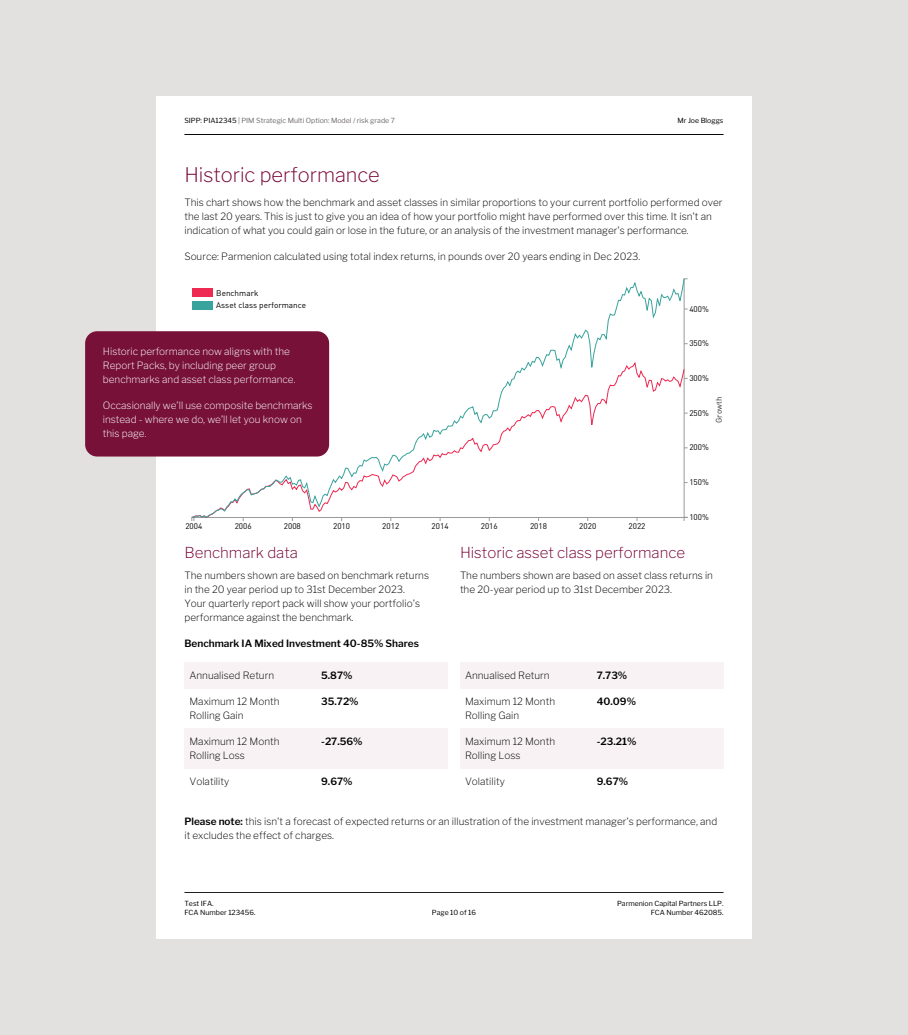
<style>
.page{position:relative;width:908px;height:1035px;background:#fff}
.page>*{position:absolute;margin:0;border:0;box-sizing:border-box;transform-origin:0 0}
.t1{font:200 20px "Libre Franklin";color:#760034}
.t2{font:200 15px "Libre Franklin";color:#760034}
.t3{font:200 10px/14px "Libre Franklin";color:#000}
.t4{font:200 10px/14px "Libre Franklin";color:#fff}
.t5{font:600 10px "Libre Franklin";color:#000}
.t6{font:8.1px/12.2px "DIN";color:#000}
.t7{font:8.1px "DIN";color:#333}
.t8{font:7px "Libre Franklin";color:#000}
.t9{font:7px "Libre Franklin";color:#716c6b}
.s1{color:#000}
.s2{font-weight:600}
</style>
<div class="page">
<div style="left:0;top:0;width:907px;height:1035px;background:#e3e0e0"></div>
<div style="left:156px;top:96px;width:595px;height:842px;background:#fff"></div>
<hr style="left:184px;top:134px;width:539px;height:1px;background:#000">
<div style="left:683px;top:279px;width:4px;height:239px;border:1px solid #999"></div>
<svg style="left:191px;top:279px;width:493px;height:239px"></svg>
<div style="left:192px;top:289px;width:20px;height:8px;background:#ee2952"></div>
<div style="left:192px;top:301px;width:20px;height:8px;background:#39a49d"></div>
<div style="left:184px;top:663px;width:132px;height:26px;background:#f8f2f5"></div>
<div style="left:316px;top:663px;width:132px;height:26px;background:#f8f2f5"></div>
<div style="left:184px;top:729px;width:132px;height:40px;background:#f8f2f5"></div>
<div style="left:316px;top:729px;width:132px;height:40px;background:#f8f2f5"></div>
<div style="left:460px;top:663px;width:131px;height:26px;background:#f8f2f5"></div>
<div style="left:591px;top:663px;width:132px;height:26px;background:#f8f2f5"></div>
<div style="left:460px;top:729px;width:131px;height:40px;background:#f8f2f5"></div>
<div style="left:591px;top:729px;width:132px;height:40px;background:#f8f2f5"></div>
<hr style="left:184px;top:892px;width:539px;height:1px;background:#000">
<div style="left:85px;top:331px;width:244px;height:125px;background:#771137;border-radius:12px"></div>
<p class="t9" style="left:184px;top:115px;width:212px"><span class="s1">SIPP: PIA12345</span> | PIM Strategic Multi Option: Model / risk grade 7</p>
<p class="t8" style="left:677px;top:115px;width:47px">Mr Joe Bloggs</p>
<h1 class="t1" style="left:184px;top:163px;width:197px">Historic performance</h1>
<p class="t3" style="left:184px;top:195px;width:539px">This chart shows how the benchmark and asset classes in similar proportions to your current portfolio performed over the last 20 years. This is just to give you an idea of how your portfolio might have performed over this time. It isn't an indication of what you could gain or lose in the future, or an analysis of the investment manager's performance.</p>
<p class="t3" style="left:184px;top:249px;width:457px">Source: Parmenion calculated using total index returns, in pounds over 20 years ending in Dec 2023.</p>
<p class="t6" style="left:216px;top:287px;width:91px">Benchmark<br>Asset class performance</p>
<p class="t4" style="left:103px;top:344px;width:194px">Historic performance now aligns with the<br>Report Packs, by including peer group benchmarks and asset class performance.</p>
<p class="t4" style="left:103px;top:398px;width:211px">Occasionally we’ll use composite benchmarks instead - where we do, we’ll let you know on this page.</p>
<p class="t6" style="left:185px;top:519px;width:19px">2004</p>
<p class="t6" style="left:234px;top:519px;width:19px">2006</p>
<p class="t6" style="left:284px;top:519px;width:19px">2008</p>
<p class="t6" style="left:333px;top:519px;width:19px">2010</p>
<p class="t6" style="left:382px;top:519px;width:19px">2012</p>
<p class="t6" style="left:431px;top:519px;width:19px">2014</p>
<p class="t6" style="left:480px;top:519px;width:19px">2016</p>
<p class="t6" style="left:530px;top:519px;width:19px">2018</p>
<p class="t6" style="left:579px;top:519px;width:19px">2020</p>
<p class="t6" style="left:628px;top:519px;width:19px">2022</p>
<p class="t6" style="left:689px;top:303px;width:21px">400%</p>
<p class="t6" style="left:689px;top:337px;width:21px">350%</p>
<p class="t6" style="left:689px;top:372px;width:21px">300%</p>
<p class="t7" style="left:714px;top:423px;width:28px;rotate:-90deg">Growth</p>
<p class="t6" style="left:689px;top:407px;width:21px">250%</p>
<p class="t6" style="left:689px;top:441px;width:21px">200%</p>
<p class="t6" style="left:689px;top:476px;width:21px">150%</p>
<p class="t6" style="left:689px;top:511px;width:21px">100%</p>
<h2 class="t2" style="left:184px;top:544px;width:115px">Benchmark data</h2>
<p class="t3" style="left:184px;top:568px;width:246px">The numbers shown are based on benchmark returns in the 20 year period up to 31st December 2023.<br>Your quarterly report pack will show your portfolio's performance against the benchmark.</p>
<p class="t5" style="left:184px;top:637px;width:236px">Benchmark IA Mixed Investment 40-85% Shares</p>
<h2 class="t2" style="left:460px;top:544px;width:226px">Historic asset class performance</h2>
<p class="t3" style="left:460px;top:568px;width:254px">The numbers shown are based on asset class returns in the 20-year period up to 31st December 2023.</p>
<p class="t3" style="left:465px;top:668px;width:86px">Annualised Return</p>
<p class="t5" style="left:596px;top:669px;width:32px">7.73%</p>
<p class="t3" style="left:465px;top:694px;width:92px">Maximum 12 Month<br>Rolling Gain</p>
<p class="t5" style="left:596px;top:695px;width:41px">40.09%</p>
<p class="t3" style="left:465px;top:734px;width:92px">Maximum 12 Month<br>Rolling Loss</p>
<p class="t5" style="left:596px;top:735px;width:41px">-23.21%</p>
<p class="t3" style="left:465px;top:774px;width:41px">Volatility</p>
<p class="t5" style="left:596px;top:775px;width:33px">9.67%</p>
<p class="t3" style="left:184px;top:814px;width:534px"><span class="s2">Please note:</span> this isn't a forecast of expected returns or an illustration of the investment manager's performance, and it excludes the effect of charges.</p>
<p class="t3" style="left:189px;top:668px;width:86px">Annualised Return</p>
<p class="t5" style="left:321px;top:669px;width:33px">5.87%</p>
<p class="t3" style="left:189px;top:694px;width:92px">Maximum 12 Month<br>Rolling Gain</p>
<p class="t5" style="left:321px;top:695px;width:39px">35.72%</p>
<p class="t3" style="left:189px;top:734px;width:92px">Maximum 12 Month<br>Rolling Loss</p>
<p class="t5" style="left:321px;top:735px;width:43px">-27.56%</p>
<p class="t3" style="left:189px;top:774px;width:41px">Volatility</p>
<p class="t5" style="left:321px;top:775px;width:33px">9.67%</p>
<p class="t8" style="left:184px;top:898px;width:31px">Test IFA.</p>
<p class="t8" style="left:616px;top:898px;width:108px">Parmenion Capital Partners LLP.</p>
<p class="t8" style="left:184px;top:907px;width:73px">FCA Number 123456.</p>
<p class="t8" style="left:431px;top:907px;width:46px">Page 10 of 16</p>
<p class="t8" style="left:650px;top:907px;width:74px">FCA Number 462085.</p>
</div>
